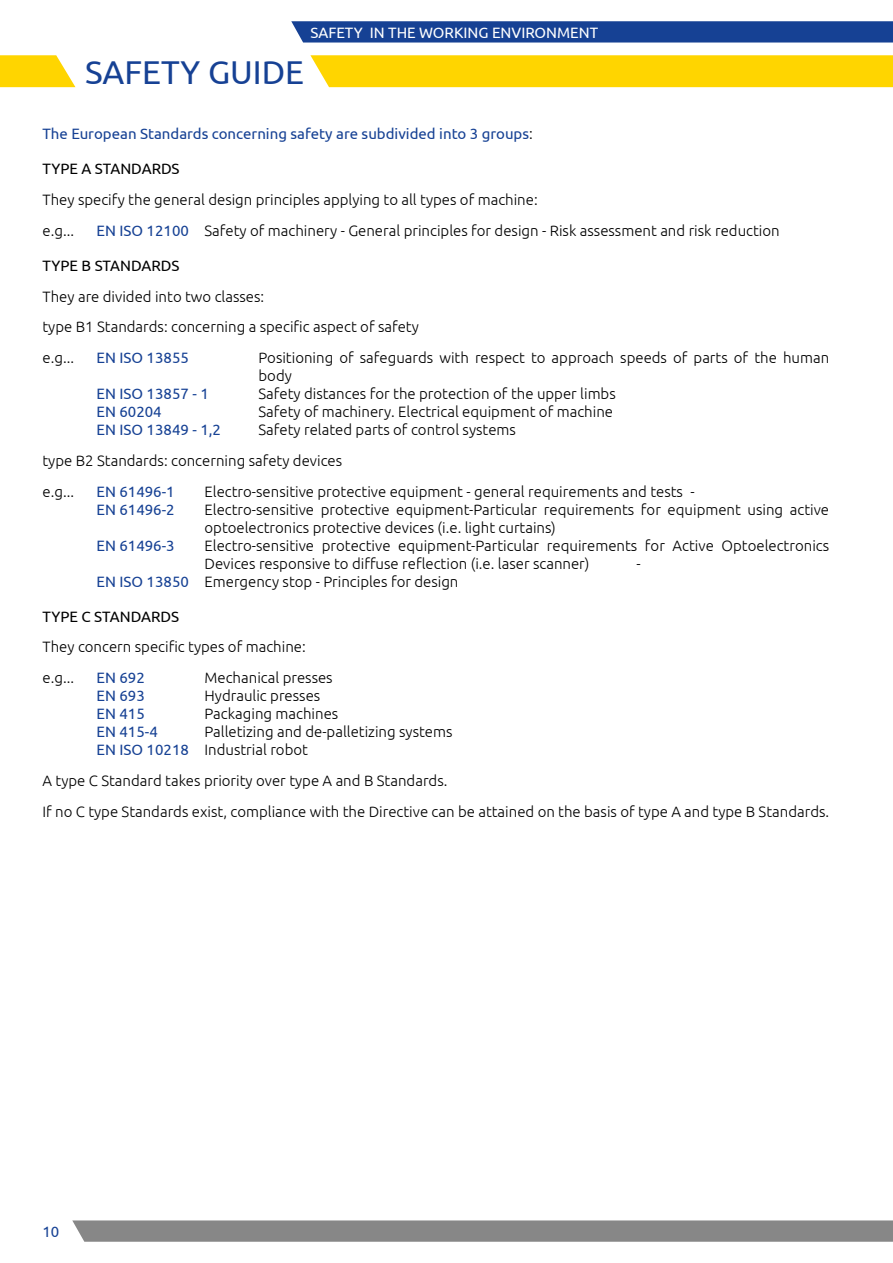
<style>
.page{position:relative;width:893px;height:1263px;background:#fff}
.page>*{position:absolute;margin:0;border:0;box-sizing:border-box;transform-origin:0 0}
.t1{font:33px "Ubuntu";color:#164194}
.t2{font:300 15px/30.8px "Ubuntu";color:#000}
.t3{font:15px "Ubuntu";color:#164194}
.t4{font:15px "Ubuntu";color:#000}
.t5{font:15px "Ubuntu";color:#fff}
.s1{font-weight:300;color:#000}
.s2{font-weight:400;color:#164194}
</style>
<div class="page">
<svg style="left:72px;top:1220px;width:821px;height:22px;background:#8b8b8b"></svg>
<svg style="left:0;top:55px;width:75px;height:32px;background:#ffda21"></svg>
<div style="left:310px;top:55px;width:583px;height:32px;background:#ffd500"></div>
<svg style="left:291px;top:21px;width:602px;height:22px;background:#204998"></svg>
<p class="t5" style="left:310px;top:23px;width:289px">SAFETY IN THE WORKING ENVIRONMENT</p>
<h1 class="t1" style="left:85px;top:52px;width:221px">SAFETY GUIDE</h1>
<p class="t3" style="left:43px;top:125px;width:492px">The European Standards concerning safety are subdivided into 3 groups<span class="s1">:</span></p>
<p class="t4" style="left:43px;top:160px;width:139px">TYPE A STANDARDS</p>
<p class="t2" style="left:43px;top:184px;width:497px">They specify the general design principles applying to all types of machine: e.g...</p>
<p class="t2" style="left:97px;top:215px;width:685px"><span class="s2">EN ISO 12100</span> Safety of machinery - General principles for design - Risk assessment and risk reduction</p>
<p class="t4" style="left:43px;top:256px;width:138px">TYPE B STANDARDS</p>
<p class="t2" style="left:43px;top:280px;width:378px">They are divided into two classes:<br>type B1 Standards: concerning a specific aspect of safety e.g...</p>
<p class="t3" style="left:97px;top:349px;width:94px">EN ISO 13855</p>
<p class="t2" style="left:259px;top:348px;width:572px;line-height:18px">Positioning of safeguards with respect to approach speeds of parts of the human body</p>
<p class="t3" style="left:97px;top:385px;width:114px">EN ISO 13857 - 1</p>
<p class="t2" style="left:259px;top:378px;width:359px">Safety distances for the protection of the upper limbs</p>
<p class="t3" style="left:97px;top:403px;width:67px">EN 60204</p>
<p class="t2" style="left:259px;top:396px;width:356px">Safety of machinery. Electrical equipment of machine</p>
<p class="t3" style="left:97px;top:421px;width:126px">EN ISO 13849 - 1,2</p>
<p class="t2" style="left:43px;top:414px;width:475px;text-indent:216px">Safety related parts of control systems type B2 Standards: concerning safety devices<br>e.g...</p>
<p class="t3" style="left:97px;top:482px;width:80px">EN 61496-1</p>
<p class="t2" style="left:205px;top:475px;width:492px">Electro-sensitive protective equipment - general requirements and tests -</p>
<p class="t3" style="left:97px;top:500px;width:80px">EN 61496-2</p>
<p class="t2" style="left:205px;top:500px;width:626px;line-height:18px">Electro-sensitive protective equipment-Particular requirements for equipment using active optoelectronics protective devices (i.e. light curtains)</p>
<p class="t3" style="left:97px;top:536px;width:80px">EN 61496-3</p>
<p class="t2" style="left:205px;top:536px;width:626px;line-height:18px">Electro-sensitive protective equipment-Particular requirements for Active Optoelectronics<br>Devices responsive to diffuse reflection (i.e. laser scanner)</p>
<p class="t2" style="left:637px;top:547px;width:6px">-</p>
<p class="t2" style="left:97px;top:565px;width:363px"><span class="s2">EN ISO 13850</span> Emergency stop - Principles for design</p>
<p class="t4" style="left:43px;top:607px;width:138px">TYPE C STANDARDS</p>
<p class="t2" style="left:43px;top:631px;width:265px">They concern specific types of machine: e.g...</p>
<p class="t3" style="left:97px;top:669px;width:50px">EN 692</p>
<p class="t2" style="left:205px;top:662px;width:130px">Mechanical presses</p>
<p class="t3" style="left:97px;top:687px;width:50px">EN 693</p>
<p class="t2" style="left:205px;top:680px;width:117px">Hydraulic presses</p>
<p class="t3" style="left:97px;top:705px;width:50px">EN 415</p>
<p class="t2" style="left:205px;top:698px;width:135px">Packaging machines</p>
<p class="t3" style="left:97px;top:723px;width:63px">EN 415-4</p>
<p class="t2" style="left:97px;top:722px;width:357px;line-height:18px;text-indent:108px">Palletizing and de-palletizing systems<br><span class="s2">EN ISO 10218</span> Industrial robot</p>
<p class="t2" style="left:43px;top:765px;width:788px">A type C Standard takes priority over type A and B Standards.<br>If no C type Standards exist, compliance with the Directive can be attained on the basis of type A and type B Standards.</p>
<p class="t3" style="left:43px;top:1222px;width:18px">10</p>
</div>
